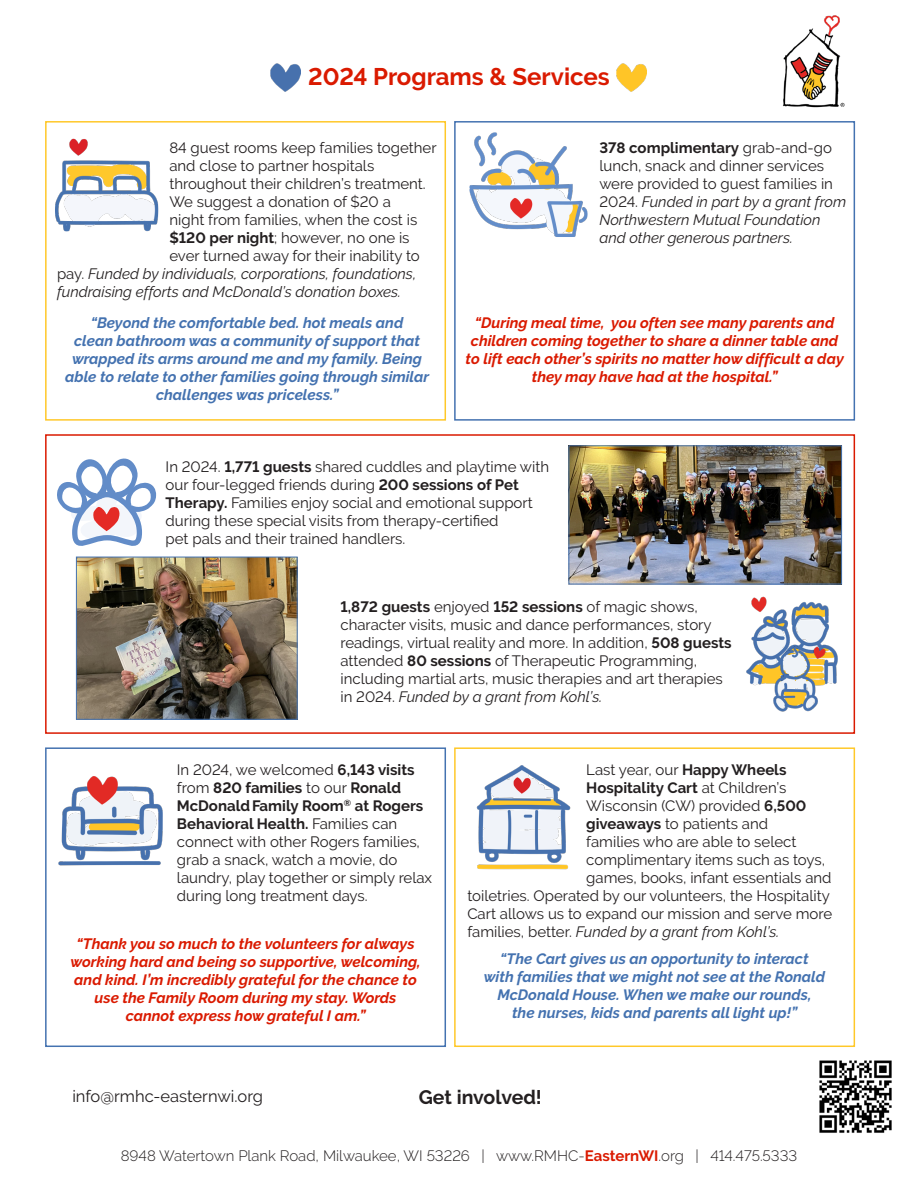
<style>
.page{position:relative;width:918px;height:1188px;background:#fff}
.page>*{position:absolute;margin:0;border:0;box-sizing:border-box;transform-origin:0 0}
.t1{font:700 24px "Raleway";color:#da1a00}
.t2{font:700 19.5px "Raleway";letter-spacing:-.005em;color:#231f20}
.t3{font:16.5px "Raleway";color:#231f20}
.t4{font:15px/18px "Raleway";color:#231f20}
.t5{font:italic 700 15px/18px "Raleway";color:#da1a00;text-align:center}
.t6{font:italic 700 15px/18px "Raleway";color:#4472b0;text-align:center}
.t7{font:italic 15px "Raleway";color:#231f20}
.Address{font:300 15px "Raleway";color:#231f20}
.t8{font:700 15px "Raleway";color:#231f20}
.s1{font-weight:700}
.s2{font-style:normal}
.s3{font-style:italic}
.s4{font-weight:400}
.s5{font-weight:700;color:#da1a00}
</style>
<div class="page">
<img style="left:783px;top:15px;width:62px;height:93px">
<img style="left:270px;top:63px;width:30px;height:29px">
<img style="left:55px;top:138px;width:104px;height:94px">
<img style="left:469px;top:132px;width:119px;height:105px">
<img style="left:58px;top:776px;width:105px;height:90px">
<img style="left:476px;top:765px;width:95px;height:105px">
<svg style="left:57px;top:459px;width:99px;height:87px"></svg>
<img style="left:746px;top:596px;width:92px;height:90px">
<img style="left:757px;top:643px;width:76px;height:69px">
<div style="left:45px;top:121px;width:401px;height:300px;border:2px solid #ffc829"></div>
<div style="left:454px;top:121px;width:401px;height:300px;border:2px solid #4472b0"></div>
<div style="left:45px;top:434px;width:810px;height:300px;border:2px solid #da1a00"></div>
<div style="left:45px;top:747px;width:401px;height:300px;border:2px solid #4472b0"></div>
<div style="left:454px;top:747px;width:401px;height:300px;border:2px solid #ffc829"></div>
<img style="left:617px;top:63px;width:30px;height:29px">
<img style="left:78px;top:559px;width:218px;height:159px">
<div style="left:76px;top:557px;width:222px;height:163px;border:1px solid #4472b0"></div>
<img style="left:571px;top:447px;width:269px;height:135px">
<div style="left:569px;top:445px;width:273px;height:139px;border:1px solid #4472b0"></div>
<img style="left:819px;top:1060px;width:73px;height:73px">
<p class="t1" style="left:308px;top:62px;width:303px">2024 Programs &amp; Services</p>
<p class="t4" style="left:169px;top:139px;width:269px">84 guest rooms keep families together</p>
<p class="t4" style="left:169px;top:157px;width:206px">and close to partner hospitals</p>
<p class="t4" style="left:169px;top:175px;width:258px">throughout their children’s treatment.</p>
<p class="t4" style="left:169px;top:193px;width:223px">We suggest a donation of $20 a</p>
<p class="t4" style="left:169px;top:211px;width:250px">night from families, when the cost is</p>
<p class="t4" style="left:169px;top:229px;width:242px"><span class="s1">$120 per night</span>; however, no one is</p>
<p class="t4" style="left:169px;top:247px;width:252px">ever turned away for their inability to</p>
<p class="t7" style="left:57px;top:265px;width:361px"><span class="s2">pay.</span> Funded by individuals, corporations, foundations,</p>
<p class="t7" style="left:57px;top:283px;width:346px">fundraising efforts and McDonald’s donation boxes.</p>
<p class="t6" style="left:65px;top:313px;width:366px">“Beyond the comfortable bed. hot meals and<br>clean bathroom was a community of support that wrapped its arms around me and my family. Being able to relate to other families going through similar challenges was priceless.”</p>
<p class="t4" style="left:599px;top:139px;width:248px"><span class="s1">378 complimentary</span> grab-and-go lunch, snack and dinner services were provided to guest families in 2024. <span class="s3">Funded in part by a grant from Northwestern Mutual Foundation</span></p>
<p class="t7" style="left:599px;top:229px;width:195px">and other generous partners.</p>
<p class="t5" style="left:466px;top:313px;width:380px">“During meal time, you often see many parents and children coming together to share a dinner table and to lift each other’s spirits no matter how difficult a day they may have had at the hospital.”</p>
<p class="t4" style="left:166px;top:457px;width:385px">In 2024. <span class="s1">1,771 guests</span> shared cuddles and playtime with our four-legged friends during <span class="s1">200 sessions of Pet Therapy.</span> Families enjoy social and emotional support during these special visits from therapy-certified</p>
<p class="t4" style="left:166px;top:529px;width:241px">pet pals and their trained handlers.</p>
<p class="t4" style="left:340px;top:598px;width:393px"><span class="s1">1,872 guests</span> enjoyed <span class="s1">152 sessions</span> of magic shows, character visits, music and dance performances, story readings, virtual reality and more. In addition, <span class="s1">508 guests </span>attended <span class="s1">80 sessions</span> of Therapeutic Programming, including martial arts, music therapies and art therapies in 2024. <span class="s3">Funded by a grant from Kohl’s.</span></p>
<p class="t4" style="left:177px;top:761px;width:257px">In 2024, we welcomed <span class="s1">6,143 visits </span>from <span class="s1">820 families</span> to our <span class="s1">Ronald<br>McDonaldFamily Room</span><sup>®</sup> <span class="s1">at Rogers<br>Behavioral Health.</span> Families can connect with other Rogers families, grab a snack, watch a movie, do laundry, play together or simply relax during long treatment days.</p>
<p class="t5" style="left:70px;top:934px;width:352px">“Thank you so much to the volunteers for always working hard and being so supportive, welcoming, and kind. I’m incredibly grateful for the chance to</p>
<p class="t5" style="left:95px;top:988px;width:303px">use the Family Room during my stay. Words</p>
<p class="t5" style="left:126px;top:1006px;width:242px">cannot express how grateful I am.”</p>
<p class="t4" style="left:586px;top:761px;width:202px">Last year, our <span class="s1">Happy Wheels</span></p>
<p class="t8" style="left:586px;top:779px;width:202px">Hospitality Cart <span class="s4">at Children’s</span></p>
<p class="t4" style="left:586px;top:797px;width:222px">Wisconsin (CW) provided <span class="s1">6,500</span></p>
<p class="t4" style="left:586px;top:815px;width:183px"><span class="s1">giveaways</span> to patients and</p>
<p class="t4" style="left:586px;top:833px;width:212px">families who are able to select</p>
<p class="t4" style="left:586px;top:851px;width:241px">complimentary items such as toys,</p>
<p class="t4" style="left:586px;top:869px;width:247px">games, books, infant essentials and</p>
<p class="t4" style="left:467px;top:887px;width:364px">toiletries. Operated by our volunteers, the Hospitality</p>
<p class="t4" style="left:467px;top:905px;width:366px">Cart allows us to expand our mission and serve more</p>
<p class="t7" style="left:467px;top:923px;width:314px"><span class="s2">families, better.</span> Funded by a grant from Kohl’s.</p>
<p class="t6" style="left:484px;top:950px;width:343px">“The Cart gives us an opportunity to interact with families that we might not see at the Ronald<br>McDonald House. When we make our rounds,</p>
<p class="t6" style="left:512px;top:1004px;width:287px">the nurses, kids and parents all light up!”</p>
<p class="t3" style="left:72px;top:1086px;width:192px">info@rmhc-easternwi.org</p>
<p class="t2" style="left:419px;top:1086px;width:125px">Get involved!</p>
<p class="Address" style="left:121px;top:1147px;width:678px">8948 Watertown Plank Road, Milwaukee, WI 53226 | www.RMHC-<span class="s5">EasternWI</span>.org | 414.475.5333</p>
</div>
